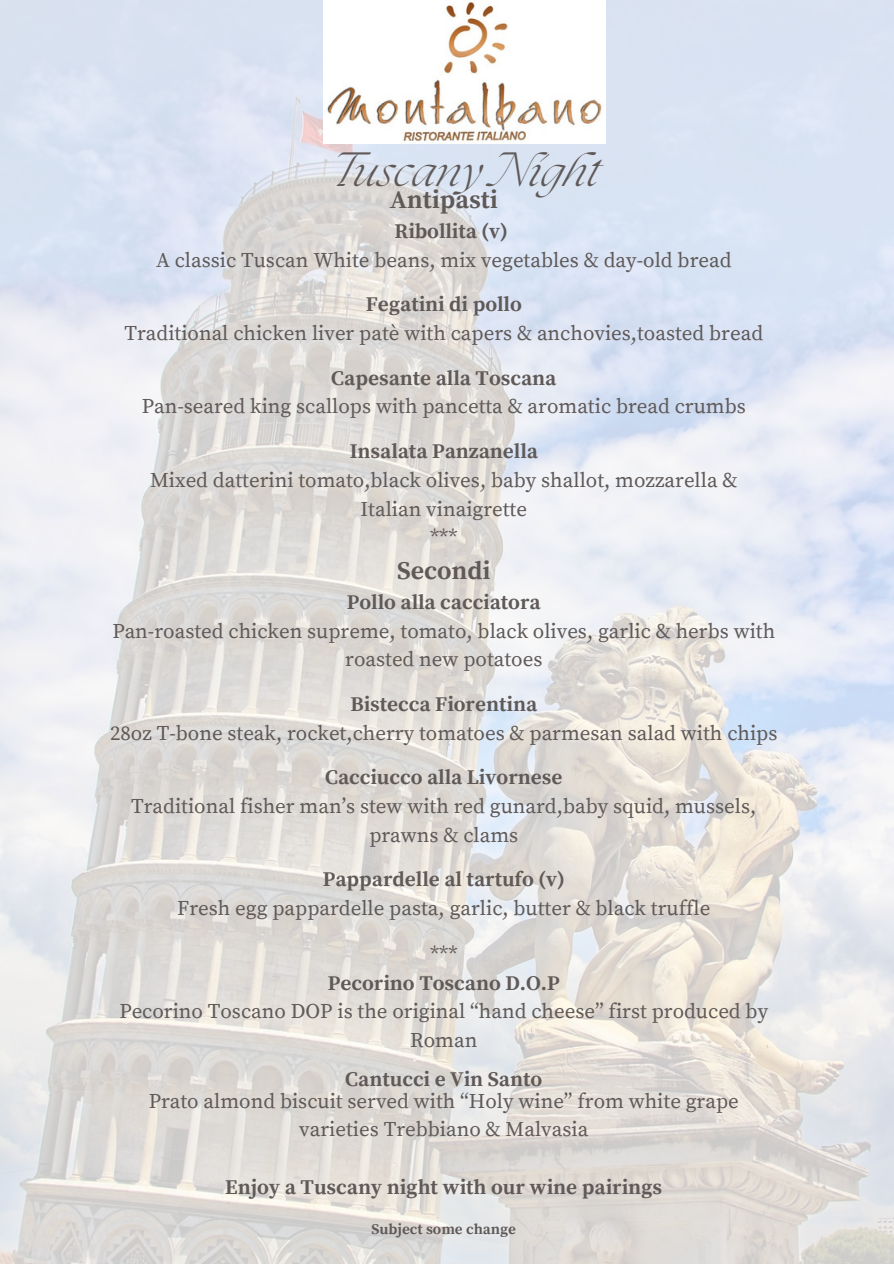
<style>
.page{position:relative;width:894px;height:1264px;background:#fff}
.page>*{position:absolute;margin:0;border:0;box-sizing:border-box;transform-origin:0 0}
.t1{font:italic 300 42px "The Seasons";color:#5f5958}
.t2{font:700 25.5px "Source Serif Pro";color:#5f5958}
.t3{font:20.85px/28.8px "Source Serif Pro";color:#5f5958;text-align:center}
.t4{font:700 20.85px "Source Serif Pro";color:#5f5958}
.t5{font:700 14.85px "Source Serif Pro";color:#5f5958}
.s1{font-weight:700}
</style>
<div class="page">
<img style="left:0;top:0;width:893px;height:1263px">
<img style="left:324px;top:0;width:281px;height:144px">
<h3 class="t1" style="left:328px;top:152px;width:273px">Tuscany Night</h3>
<p class="t2" style="left:389px;top:185px;width:109px">Antipasti</p>
<p class="t3" style="left:156px;top:217px;width:577px;text-align:left;text-indent:238px"><span class="s1">Ribollita (v)<br></span>A classic Tuscan White beans, mix vegetables &amp; day-old bread</p>
<p class="t3" style="left:124px;top:291px;width:640px"><span class="s1">Fegatini di pollo<br></span>Traditional chicken liver patè with capers &amp; anchovies,toasted bread</p>
<h1 class="t3" style="left:142px;top:364px;width:605px"><span class="s1">Capesante alla Toscana<br></span>Pan-seared king scallops with pancetta &amp; aromatic bread crumbs</h1>
<h3 class="t3" style="left:150px;top:437px;width:589px"><span class="s1">Insalata Panzanella<br></span>Mixed datterini tomato,black olives, baby shallot, mozzarella &amp;<br>Italian vinaigrette<br>***</h3>
<h3 class="t2" style="left:397px;top:555px;width:95px">Secondi</h3>
<h3 class="t3" style="left:112px;top:588px;width:664px"><span class="s1">Pollo alla cacciatora<br></span>Pan-roasted chicken supreme, tomato, black olives, garlic &amp; herbs with roasted new potatoes</h3>
<h3 class="t3" style="left:110px;top:690px;width:668px"><span class="s1">Bistecca Fiorentina<br></span>28oz T-bone steak, rocket,cherry tomatoes &amp; parmesan salad with chips</h3>
<h3 class="t3" style="left:131px;top:763px;width:626px"><span class="s1">Cacciucco alla Livornese<br></span>Traditional fisher man’s stew with red gunard,baby squid, mussels, prawns &amp; clams</h3>
<h3 class="t3" style="left:177px;top:866px;width:534px"><span class="s1">Pappardelle al tartufo (v)<br></span>Fresh egg pappardelle pasta, garlic, butter &amp; black truffle</h3>
<h3 class="t3" style="left:119px;top:940px;width:650px">***<br><span class="s1">Pecorino Toscano D.O.P<br></span>Pecorino Toscano DOP is the original “hand cheese” first produced by<br>Roman</h3>
<h3 class="t3" style="left:149px;top:1068px;width:591px;line-height:21.8px"><span class="s1">Cantucci e Vin Santo<br></span>Prato almond biscuit served with “Holy wine” from white grape</h3>
<h3 class="t3" style="left:299px;top:1115px;width:290px">varieties Trebbiano &amp; Malvasia</h3>
<h3 class="t4" style="left:225px;top:1174px;width:438px">Enjoy a Tuscany night with our wine pairings</h3>
<h3 class="t5" style="left:371px;top:1219px;width:146px">Subject some change</h3>
</div>
